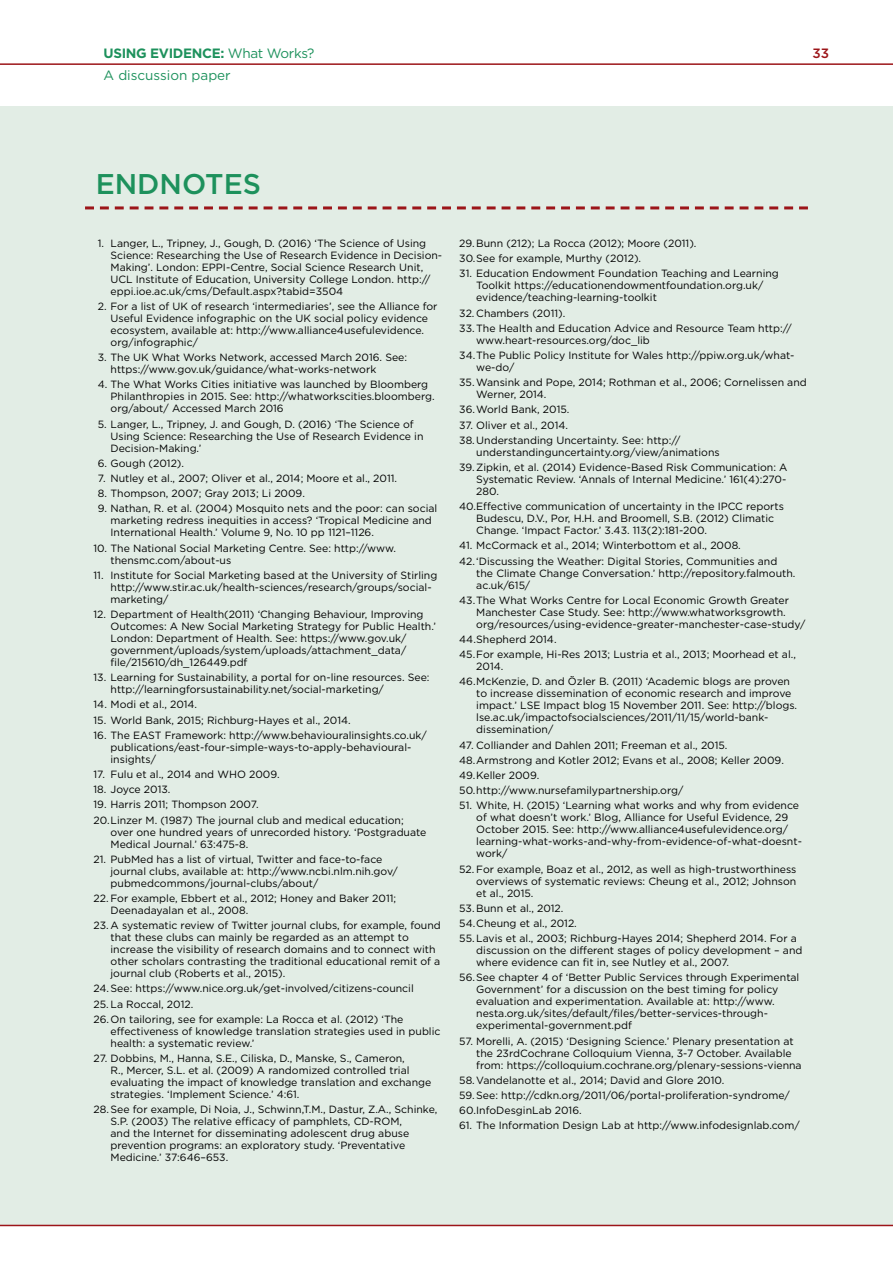
<style>
.page{position:relative;width:893px;height:1263px;background:#fff}
.page>*{position:absolute;margin:0;border:0;box-sizing:border-box;transform-origin:0 0}
.t1{font:500 28.5px "Gotham HTF";color:#1d915c}
.t2{font:700 13.5px "Gotham HTF";letter-spacing:-.025em;color:#1d915c}
.t3{font:13.5px "Gotham HTF";color:#1d915c}
.t4{font:500 13.5px "Gotham HTF";color:#9c1519}
.t5{font:10.5px/12px "Gotham HTF";color:#000}
.s1{font-weight:400}
</style>
<div class="page">
<div style="left:0;top:106px;width:893px;height:1120px;background:#e2ede5"></div>
<hr style="left:0;top:1225px;width:893px;height:1px;background:#9c1519">
<hr style="left:0;top:63px;width:893px;height:2px;background:#9c1519">
<svg style="left:85px;top:206px;width:723px;height:3px"></svg>
<p class="t2" style="left:104px;top:45px;width:212px">USING EVIDENCE: <span class="s1">What Works?</span></p>
<p class="t4" style="left:812px;top:46px;width:18px">33</p>
<p class="t3" style="left:104px;top:68px;width:129px">A discussion paper</p>
<h1 class="t1" style="left:96px;top:167px;width:167px">ENDNOTES</h1>
<p class="t5" style="left:111px;top:237px;width:333px;text-indent:-13px">1. Langer, L., Tripney, J., Gough, D. (2016) ‘The Science of Using Science: Researching the Use of Research Evidence in Decision-Making’. London: EPPI-Centre, Social Science Research Unit, UCL Institute of Education, University College London. http:// eppi.ioe.ac.uk/cms/Default.aspx?tabid=3504</p>
<p class="t5" style="left:111px;top:300px;width:328px;text-indent:-13px">2. For a list of UK of research ‘intermediaries’, see the Alliance for Useful Evidence infographic on the UK social policy evidence ecosystem, available at: http://www.alliance4usefulevidence. org/infographic/</p>
<p class="t5" style="left:111px;top:351px;width:298px;text-indent:-13px">3. The UK What Works Network, accessed March 2016. See: https://www.gov.uk/guidance/what-works-network</p>
<p class="t5" style="left:111px;top:379px;width:326px;text-indent:-13px">4. The What Works Cities initiative was launched by Bloomberg<br>Philanthropies in 2015. See: http://whatworkscities.bloomberg. org/about/ Accessed March 2016</p>
<p class="t5" style="left:111px;top:418px;width:314px;text-indent:-13px">5. Langer, L., Tripney, J. and Gough, D. (2016) ‘The Science of<br>Using Science: Researching the Use of Research Evidence in<br>Decision-Making.’</p>
<p class="t5" style="left:98px;top:457px;width:88px">6. Gough (2012).</p>
<p class="t5" style="left:98px;top:472px;width:301px">7. Nutley et al., 2007; Oliver et al., 2014; Moore et al., 2011.</p>
<p class="t5" style="left:98px;top:487px;width:209px">8. Thompson, 2007; Gray 2013; Li 2009.</p>
<p class="t5" style="left:111px;top:503px;width:328px;text-indent:-13px">9. Nathan, R. et al. (2004) Mosquito nets and the poor: can social marketing redress inequities in access? ‘Tropical Medicine and<br>International Health.’ Volume 9, No. 10 pp 1121–1126.</p>
<p class="t5" style="left:111px;top:542px;width:287px;text-indent:-17px">10. The National Social Marketing Centre. See: http://www. thensmc.com/about-us</p>
<p class="t5" style="left:111px;top:569px;width:328px;text-indent:-17px">11. Institute for Social Marketing based at the University of Stirling http://www.stir.ac.uk/health-sciences/research/groups/social&shy;marketing/</p>
<p class="t5" style="left:111px;top:608px;width:327px;text-indent:-17px">12. Department of Health(2011) ‘Changing Behaviour, Improving Outcomes: A New Social Marketing Strategy for Public Health.’ London: Department of Health. See: https://www.gov.uk/ government/uploads/system/uploads/attachment_data/ file/215610/dh_126449.pdf</p>
<p class="t5" style="left:111px;top:671px;width:321px;text-indent:-17px">13. Learning for Sustainability, a portal for on-line resources. See: http://learningforsustainability.net/social-marketing/</p>
<p class="t5" style="left:94px;top:699px;width:105px">14. Modi et al., 2014.</p>
<p class="t5" style="left:94px;top:714px;width:259px">15. World Bank, 2015; Richburg-Hayes et al., 2014.</p>
<p class="t5" style="left:111px;top:729px;width:318px;text-indent:-17px">16. The EAST Framework: http://www.behaviouralinsights.co.uk/ publications/east-four-simple-ways-to-apply-behavioural&shy;insights/</p>
<p class="t5" style="left:94px;top:768px;width:188px">17. Fulu et al., 2014 and WHO 2009.</p>
<p class="t5" style="left:94px;top:783px;width:78px">18. Joyce 2013.</p>
<p class="t5" style="left:94px;top:797px;width:312px;line-height:15.1px">19. Harris 2011; Thompson 2007.<br>20.Linzer M. (1987) The journal club and medical education;</p>
<p class="t5" style="left:111px;top:826px;width:317px">over one hundred years of unrecorded history. ‘Postgraduate<br>Medical Journal.’ 63:475-8.</p>
<p class="t5" style="left:111px;top:853px;width:289px;text-indent:-17px">21. PubMed has a list of virtual, Twitter and face-to-face journal clubs, available at: http://www.ncbi.nlm.nih.gov/ pubmedcommons/journal-clubs/about/</p>
<p class="t5" style="left:111px;top:892px;width:287px;text-indent:-17px">22. For example, Ebbert et al., 2012; Honey and Baker 2011;<br>Deenadayalan et al., 2008.</p>
<p class="t5" style="left:111px;top:919px;width:332px;text-indent:-17px">23. A systematic review of Twitter journal clubs, for example, found that these clubs can mainly be regarded as an attempt to increase the visibility of research domains and to connect with other scholars contrasting the traditional educational remit of a journal club (Roberts et al., 2015).</p>
<p class="t5" style="left:94px;top:982px;width:322px">24.See: https://www.nice.org.uk/get-involved/citizens-council</p>
<p class="t5" style="left:94px;top:996px;width:311px;line-height:15.1px">25. La Roccal, 2012.<br>26.On tailoring, see for example: La Rocca et al. (2012) ‘The</p>
<p class="t5" style="left:111px;top:1025px;width:331px">effectiveness of knowledge translation strategies used in public health: a systematic review.’</p>
<p class="t5" style="left:111px;top:1052px;width:322px;text-indent:-17px">27. Dobbins, M., Hanna, S.E., Ciliska, D., Manske, S., Cameron,<br>R., Mercer, S.L. et al. (2009) A randomized controlled trial evaluating the impact of knowledge translation and exchange strategies. ‘Implement Science.’ 4:61.</p>
<p class="t5" style="left:111px;top:1103px;width:328px;text-indent:-17px">28.See for example, Di Noia, J., Schwinn,T.M., Dastur, Z.A., Schinke, S.P. (2003) The relative efficacy of pamphlets, CD-ROM,<br>and the Internet for disseminating adolescent drug abuse prevention programs: an exploratory study. ‘Preventative Medicine.’ 37:646–653.</p>
<p class="t5" style="left:459px;top:236px;width:239px;line-height:15.1px">29.Bunn (212); La Rocca (2012); Moore (2011).<br>30.See for example, Murthy (2012).</p>
<p class="t5" style="left:476px;top:268px;width:304px;text-indent:-17px">31. Education Endowment Foundation Teaching and Learning<br>Toolkit https://educationendowmentfoundation.org.uk/ evidence/teaching-learning-toolkit</p>
<p class="t5" style="left:459px;top:305px;width:334px;line-height:15.1px">32. Chambers (2011).<br>33.The Health and Education Advice and Resource Team http://</p>
<p class="t5" style="left:459px;top:332px;width:337px;line-height:15.1px;text-indent:17px">www.heart-resources.org/doc_lib<br>34.The Public Policy Institute for Wales http://ppiw.org.uk/what-</p>
<p class="t5" style="left:476px;top:361px;width:40px">we-do/</p>
<p class="t5" style="left:476px;top:376px;width:332px;text-indent:-17px">35. Wansink and Pope, 2014; Rothman et al., 2006; Cornelissen and<br>Werner, 2014.</p>
<p class="t5" style="left:459px;top:404px;width:112px">36.World Bank, 2015.</p>
<p class="t5" style="left:459px;top:417px;width:223px;line-height:15.1px">37. Oliver et al., 2014.<br>38.Understanding Uncertainty. See: http://</p>
<p class="t5" style="left:459px;top:444px;width:330px;line-height:15.1px;text-indent:17px">understandinguncertainty.org/view/animations<br>39.Zipkin, et al. (2014) Evidence-Based Risk Communication: A</p>
<p class="t5" style="left:476px;top:473px;width:312px">Systematic Review. ‘Annals of Internal Medicine.’ 161(4):270-<br>280.</p>
<p class="t5" style="left:476px;top:500px;width:309px;text-indent:-17px">40.Effective communication of uncertainty in the IPCC reports<br>Budescu, D.V., Por, H.H. and Broomell, S.B. (2012) Climatic<br>Change. ‘Impact Factor.’ 3.43. 113(2):181-200.</p>
<p class="t5" style="left:459px;top:538px;width:320px;line-height:15.1px">41. McCormack et al., 2014; Winterbottom et al., 2008.<br>42.‘Discussing the Weather: Digital Stories, Communities and</p>
<p class="t5" style="left:476px;top:567px;width:321px">the Climate Change Conversation.’ http://repository.falmouth. ac.uk/615/</p>
<p class="t5" style="left:476px;top:594px;width:331px;text-indent:-17px">43.The What Works Centre for Local Economic Growth Greater<br>Manchester Case Study. See: http://www.whatworksgrowth. org/resources/using-evidence-greater-manchester-case-study/</p>
<p class="t5" style="left:459px;top:631px;width:338px;line-height:15.1px">44.Shepherd 2014.<br>45.For example, Hi-Res 2013; Lustria et al., 2013; Moorhead et al.,</p>
<p class="t5" style="left:459px;top:659px;width:332px;line-height:15.1px;text-indent:17px">2014.<br>46.McKenzie, D. and Özler B. (2011) ‘Academic blogs are proven</p>
<p class="t5" style="left:476px;top:687px;width:322px">to increase dissemination of economic research and improve impact.’ LSE Impact blog 15 November 2011. See: http://blogs. lse.ac.uk/impactofsocialsciences/2011/11/15/world-bank&shy;dissemination/</p>
<p class="t5" style="left:459px;top:737px;width:326px;line-height:15.1px">47. Colliander and Dahlen 2011; Freeman et al., 2015.<br>48.Armstrong and Kotler 2012; Evans et al., 2008; Keller 2009.<br>49.Keller 2009.<br>50.http://www.nursefamilypartnership.org/</p>
<p class="t5" style="left:476px;top:799px;width:327px;text-indent:-17px">51. White, H. (2015) ‘Learning what works and why from evidence of what doesn’t work.’ Blog, Alliance for Useful Evidence, 29<br>October 2015. See: http://www.alliance4usefulevidence.org/ learning-what-works-and-why-from-evidence-of-what-doesnt&shy;work/</p>
<p class="t5" style="left:476px;top:863px;width:322px;text-align:justify;text-indent:-17px">52. For example, Boaz et al., 2012, as well as high-trustworthiness overviews of systematic reviews: Cheung et al., 2012; Johnson et al., 2015.</p>
<p class="t5" style="left:459px;top:900px;width:339px;line-height:15.1px">53. Bunn et al., 2012.<br>54.Cheung et al., 2012.<br>55.Lavis et al., 2003; Richburg-Hayes 2014; Shepherd 2014. For a</p>
<p class="t5" style="left:476px;top:944px;width:328px">discussion on the different stages of policy development – and where evidence can fit in, see Nutley et al., 2007.</p>
<p class="t5" style="left:476px;top:971px;width:325px;text-indent:-17px">56.See chapter 4 of ‘Better Public Services through Experimental Government’ for a discussion on the best timing for policy evaluation and experimentation. Available at: http://www. nesta.org.uk/sites/default/files/better-services-through&shy;experimental-government.pdf</p>
<p class="t5" style="left:476px;top:1035px;width:327px;text-indent:-17px">57. Morelli, A. (2015) ‘Designing Science.’ Plenary presentation at the 23rdCochrane Colloquium Vienna, 3-7 October. Available from: https://colloquium.cochrane.org/plenary-sessions-vienna</p>
<p class="t5" style="left:459px;top:1072px;width:332px;line-height:15.1px">58.Vandelanotte et al., 2014; David and Glore 2010.<br>59.See: http://cdkn.org/2011/06/portal-proliferation-syndrome/<br>60.InfoDesginLab 2016.</p>
<p class="t5" style="left:459px;top:1119px;width:342px">61. The Information Design Lab at http://www.infodesignlab.com/</p>
</div>
